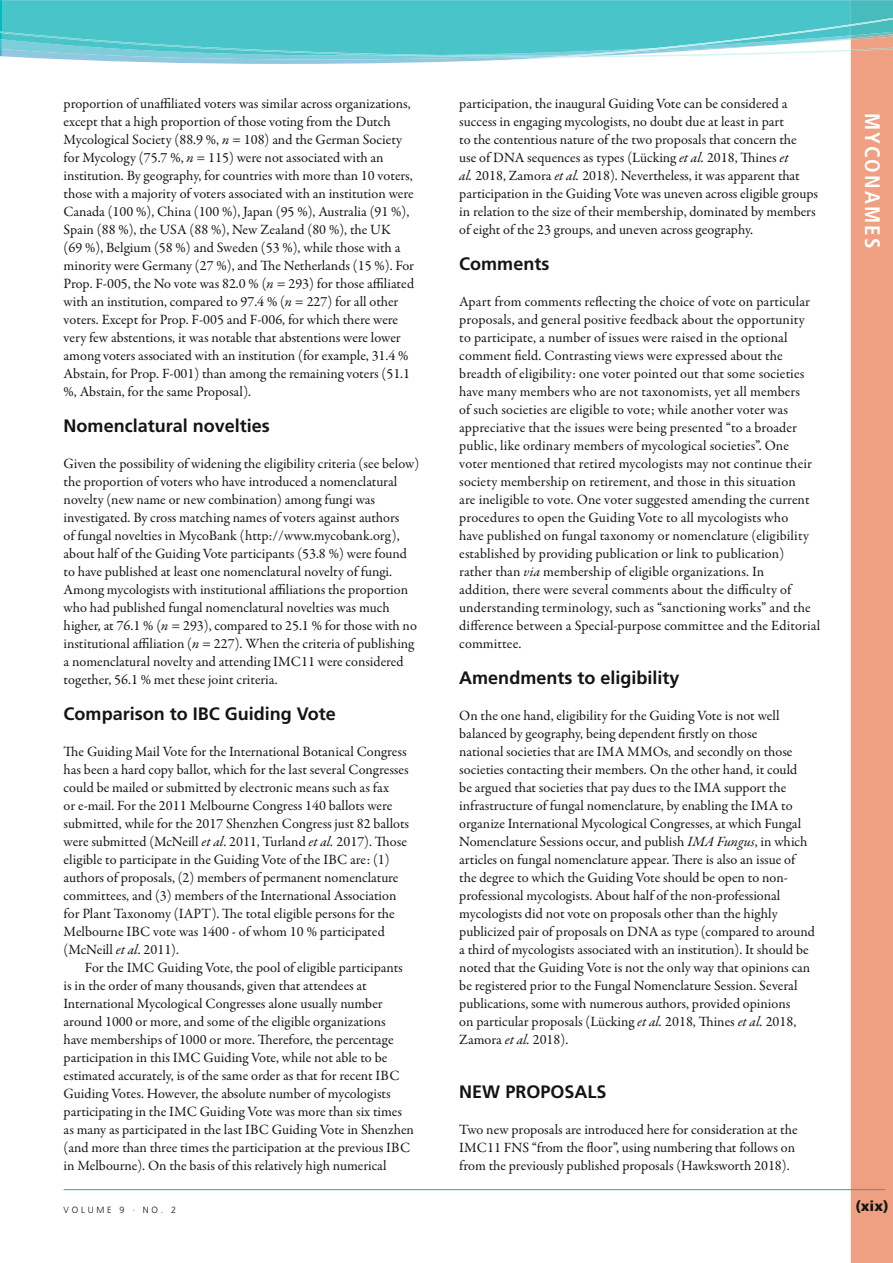
<style>
.page{position:relative;width:893px;height:1263px;background:#fff}
.page>*{position:absolute;margin:0;border:0;box-sizing:border-box;transform-origin:0 0}
.t1{font:700 condensed 21px "Frutiger LT Std";letter-spacing:.1em;color:#fff}
.t2{font:700 18px "Frutiger LT Std";color:#131413}
.t3{font:14.25px/18px "Garamond Premr Pro";color:#131413}
.t4{font:900 14.25px "Frutiger LT Std";color:#131413}
.t5{font:300 9px "Frutiger LT Std";letter-spacing:.3em;color:#131413}
.s1{font-style:italic}
</style>
<div class="page">
<svg style="left:850px;top:70px;width:42px;height:1193px;background:#f0aa91"></svg>
<svg style="left:0;top:0;width:892px;height:70px"></svg>
<hr style="left:64px;top:1189px;width:820px;height:1px;background:#00b7b5">
<p class="t3" style="left:64px;top:96px;width:352px">proportion of unaffiliated voters was similar across organizations, except that a high proportion of those voting from the Dutch Mycological Society (88.9 %, <span class="s1">n</span> = 108) and the German Society for Mycology (75.7 %, <span class="s1">n</span> = 115) were not associated with an institution. By geography, for countries with more than 10 voters, those with a majority of voters associated with an institution were Canada (100 %), China (100 %), Japan (95 %), Australia (91 %), Spain (88 %), the USA (88 %), New Zealand (80 %), the UK<br>(69 %), Belgium (58 %) and Sweden (53 %), while those with a minority were Germany (27 %), and The Netherlands (15 %). For Prop. F-005, the No vote was 82.0 % (<span class="s1">n</span> = 293) for those affiliated with an institution, compared to 97.4 % (<span class="s1">n</span> = 227) for all other voters. Except for Prop. F-005 and F-006, for which there were very few abstentions, it was notable that abstentions were lower among voters associated with an institution (for example, 31.4 % Abstain, for Prop. F-001) than among the remaining voters (51.1 %, Abstain, for the same Proposal).</p>
<p class="t2" style="left:64px;top:418px;width:208px">Nomenclatural novelties</p>
<p class="t3" style="left:64px;top:456px;width:357px">Given the possibility of widening the eligibility criteria (see below) the proportion of voters who have introduced a nomenclatural novelty (new name or new combination) among fungi was investigated. By cross matching names of voters against authors<br>of fungal novelties in MycoBank (http://www.mycobank.org), about half of the Guiding Vote participants (53.8 %) were found to have published at least one nomenclatural novelty of fungi.<br>Among mycologists with institutional affiliations the proportion who had published fungal nomenclatural novelties was much higher, at 76.1 % (<span class="s1">n</span> = 293), compared to 25.1 % for those with no institutional affiliation (<span class="s1">n</span> = 227). When the criteria of publishing a nomenclatural novelty and attending IMC11 were considered together, 56.1 % met these joint criteria.</p>
<p class="t2" style="left:64px;top:706px;width:274px">Comparison to IBC Guiding Vote</p>
<p class="t3" style="left:64px;top:744px;width:347px">The Guiding Mail Vote for the International Botanical Congress has been a hard copy ballot, which for the last several Congresses could be mailed or submitted by electronic means such as fax<br>or e-mail. For the 2011 Melbourne Congress 140 ballots were submitted, while for the 2017 Shenzhen Congress just 82 ballots were submitted (McNeill <span class="s1">et al</span>. 2011, Turland <span class="s1">et al.</span> 2017). Those eligible to participate in the Guiding Vote of the IBC are: (1) authors of proposals, (2) members of permanent nomenclature committees, and (3) members of the International Association for Plant Taxonomy (IAPT). The total eligible persons for the Melbourne IBC vote was 1400 - of whom 10 % participated (McNeill <span class="s1">et al</span>. 2011).</p>
<p class="t3" style="left:64px;top:960px;width:352px;text-indent:21px">For the IMC Guiding Vote, the pool of eligible participants is in the order of many thousands, given that attendees at International Mycological Congresses alone usually number around 1000 or more, and some of the eligible organizations<br>have memberships of 1000 or more. Therefore, the percentage participation in this IMC Guiding Vote, while not able to be estimated accurately, is of the same order as that for recent IBC Guiding Votes. However, the absolute number of mycologists participating in the IMC Guiding Vote was more than six times as many as participated in the last IBC Guiding Vote in Shenzhen (and more than three times the participation at the previous IBC in Melbourne). On the basis of this relatively high numerical</p>
<p class="t3" style="left:459px;top:96px;width:360px">participation, the inaugural Guiding Vote can be considered a success in engaging mycologists, no doubt due at least in part<br>to the contentious nature of the two proposals that concern the<br>use of DNA sequences as types (Lücking <span class="s1">et al.</span> 2018, Thines <span class="s1">et<br>al.</span> 2018, Zamora <span class="s1">et al.</span> 2018). Nevertheless, it was apparent that participation in the Guiding Vote was uneven across eligible groups in relation to the size of their membership, dominated by members of eight of the 23 groups, and uneven across geography.</p>
<p class="t2" style="left:459px;top:256px;width:91px">Comments</p>
<p class="t3" style="left:459px;top:294px;width:362px">Apart from comments reflecting the choice of vote on particular proposals, and general positive feedback about the opportunity<br>to participate, a number of issues were raised in the optional comment field. Contrasting views were expressed about the breadth of eligibility: one voter pointed out that some societies have many members who are not taxonomists, yet all members<br>of such societies are eligible to vote; while another voter was appreciative that the issues were being presented “to a broader public, like ordinary members of mycological societies”. One voter mentioned that retired mycologists may not continue their society membership on retirement, and those in this situation<br>are ineligible to vote. One voter suggested amending the current procedures to open the Guiding Vote to all mycologists who<br>have published on fungal taxonomy or nomenclature (eligibility established by providing publication or link to publication) rather than <span class="s1">via</span> membership of eligible organizations. In<br>addition, there were several comments about the difficulty of understanding terminology, such as “sanctioning works” and the difference between a Special-purpose committee and the Editorial committee.</p>
<p class="t2" style="left:459px;top:670px;width:222px">Amendments to eligibility</p>
<p class="t3" style="left:459px;top:708px;width:357px">On the one hand, eligibility for the Guiding Vote is not well balanced by geography, being dependent firstly on those<br>national societies that are IMA MMOs, and secondly on those societies contacting their members. On the other hand, it could<br>be argued that societies that pay dues to the IMA support the infrastructure of fungal nomenclature, by enabling the IMA to organize International Mycological Congresses, at which Fungal Nomenclature Sessions occur, and publish <span class="s1">IMA Fungus</span>, in which articles on fungal nomenclature appear. There is also an issue of the degree to which the Guiding Vote should be open to non&shy;professional mycologists. About half of the non-professional mycologists did not vote on proposals other than the highly publicized pair of proposals on DNA as type (compared to around a third of mycologists associated with an institution). It should be noted that the Guiding Vote is not the only way that opinions can be registered prior to the Fungal Nomenclature Session. Several publications, some with numerous authors, provided opinions<br>on particular proposals (Lücking <span class="s1">et al.</span> 2018, Thines <span class="s1">et al.</span> 2018, Zamora <span class="s1">et al.</span> 2018).</p>
<p class="t2" style="left:459px;top:1084px;width:149px">NEW PROPOSALS</p>
<p class="t3" style="left:459px;top:1122px;width:340px">Two new proposals are introduced here for consideration at the<br>IMC11 FNS “from the floor”, using numbering that follows on from the previously published proposals (Hawksworth 2018).</p>
<h1 class="t1" style="left:884px;top:113px;width:137px;rotate:90deg">MYCONAMES</h1>
<p class="t5" style="left:64px;top:1205px;width:114px">VOLUME 9 · NO. 2</p>
<p class="t4" style="left:855px;top:1198px;width:35px">(xix)</p>
</div>
